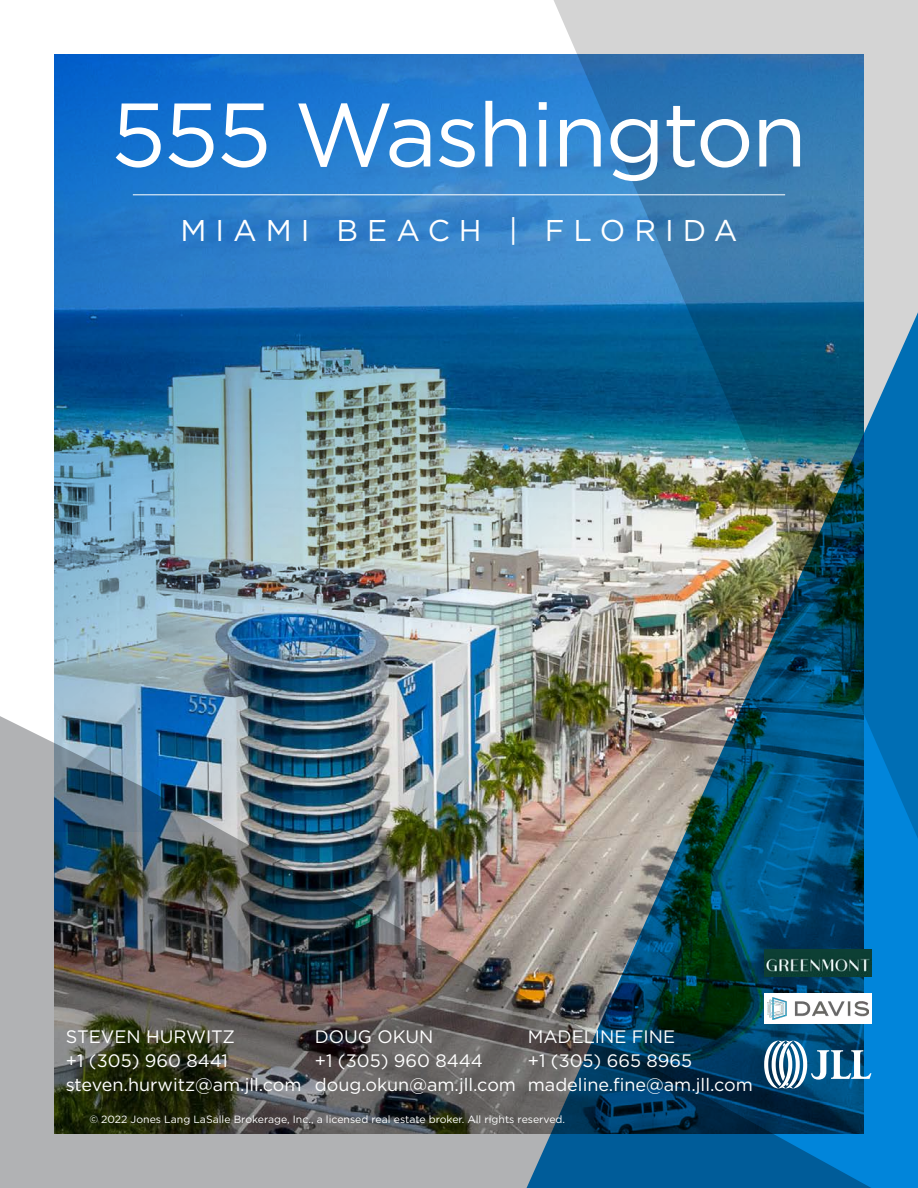
<style>
.page{position:relative;width:918px;height:1188px;background:#fff}
.page>*{position:absolute;margin:0;border:0;box-sizing:border-box;transform-origin:0 0}
.t1{font:90px "Gotham";letter-spacing:-.025em;color:#fff}
.t2{font:30px "Gotham";letter-spacing:.3em;color:#fff}
.t3{font:18px "Gotham";color:#fff}
.t4{font:10.5px "Gotham";color:#fff}
</style>
<div class="page">
<img style="left:54px;top:54px;width:488px;height:642px">
<img style="left:482px;top:312px;width:436px;height:876px">
<img style="left:542px;top:0;width:376px;height:872px">
<img style="left:0;top:696px;width:871px;height:492px">
<div style="left:764px;top:993px;width:107px;height:30px;background:#fff"></div>
<img style="left:767px;top:998px;width:101px;height:21px">
<img style="left:764px;top:949px;width:107px;height:28px">
<hr style="left:133px;top:195px;width:652px;height:1px;background:#fff">
<svg style="left:764px;top:1041px;width:107px;height:47px"></svg>
<p class="t1" style="left:111px;top:77px;width:698px">555 Washington</p>
<p class="t2" style="left:180px;top:212px;width:559px">MIAMI BEACH | FLORIDA</p>
<p class="t3" style="left:315px;top:1025px;width:120px">DOUG OKUN</p>
<p class="t3" style="left:315px;top:1049px;width:170px">+1 (305) 960 8444</p>
<p class="t3" style="left:315px;top:1073px;width:203px">doug.okun@am.jll.com</p>
<p class="t3" style="left:66px;top:1025px;width:171px">STEVEN HURWITZ</p>
<p class="t3" style="left:66px;top:1049px;width:164px">+1 (305) 960 8441</p>
<p class="t3" style="left:66px;top:1073px;width:237px">steven.hurwitz@am.jll.com</p>
<p class="t4" style="left:89px;top:1113px;width:477px">© 2022 Jones Lang LaSalle Brokerage, Inc., a licensed real estate broker. All rights reserved.</p>
<p class="t3" style="left:528px;top:1025px;width:149px">MADELINE FINE</p>
<p class="t3" style="left:528px;top:1049px;width:166px">+1 (305) 665 8965</p>
<p class="t3" style="left:528px;top:1073px;width:227px">madeline.fine@am.jll.com</p>
</div>
